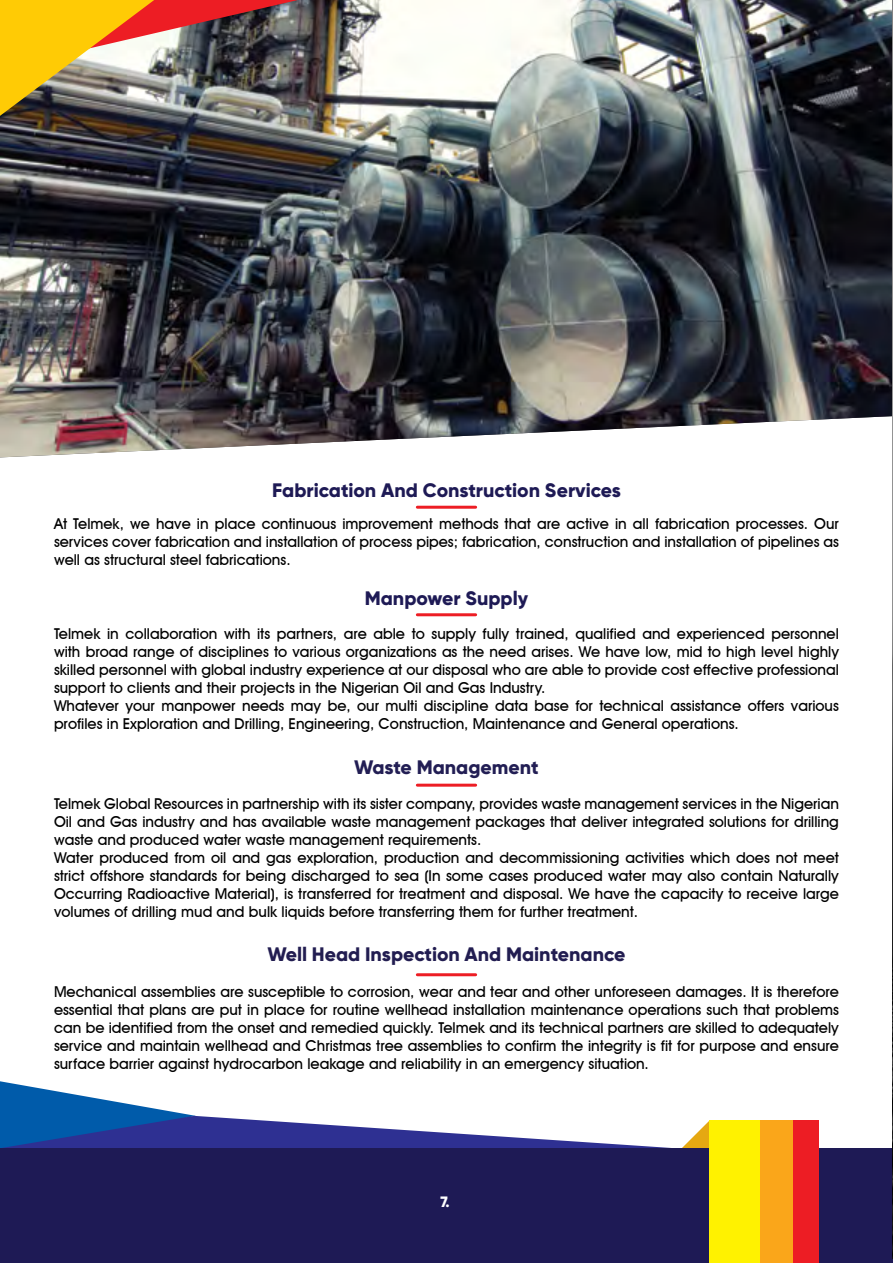
<style>
.page{position:relative;width:893px;height:1263px;background:#fff}
.page>*{position:absolute;margin:0;border:0;box-sizing:border-box;transform-origin:0 0}
.t1{font:800 19.5px "Gilroy";color:#1e1a55}
.t2{font:800 19.5px "Gilroy";color:#221d51}
.t3{font:800 19.5px "Gilroy";color:#221e54}
.t4{font:500 15px/18px "Avant Garde IT Cby BT";color:#000}
.t5{font:800 15px "Gilroy";color:#fff}
</style>
<div class="page">
<img style="left:0;top:0;width:892px;height:457px">
<svg style="left:0;top:1081px;width:715px;height:68px"></svg>
<div style="left:0;top:1149px;width:893px;height:114px;background:#1e1a55"></div>
<div style="left:768px;top:1121px;width:50px;height:142px;background:#ed1d24"></div>
<div style="left:742px;top:1121px;width:51px;height:142px;background:#faa61a"></div>
<div style="left:709px;top:1121px;width:51px;height:142px;background:#fff200"></div>
<hr style="left:417px;top:784px;width:59px;height:3px;background:#ed1d24">
<hr style="left:417px;top:973px;width:59px;height:3px;background:#ed1d24">
<img style="left:0;top:0;width:298px;height:116px">
<hr style="left:417px;top:506px;width:59px;height:3px;background:#ed1d24">
<hr style="left:417px;top:613px;width:59px;height:3px;background:#ed1d24">
<img style="left:892px;top:0;width:1px;height:1258px">
<h1 class="t1" style="left:272px;top:478px;width:350px">Fabrication And Construction Services</h1>
<p class="t4" style="left:54px;top:515px;width:786px;text-align:justify">At Telmek, we have in place continuous improvement methods that are active in all fabrication processes. Our services cover fabrication and installation of process pipes; fabrication, construction and installation of pipelines as well as structural steel fabrications.</p>
<h1 class="t1" style="left:365px;top:586px;width:165px">Manpower Supply</h1>
<p class="t4" style="left:54px;top:624px;width:786px">Telmek in collaboration with its partners, are able to supply fully trained, qualified and experienced personnel with broad range of disciplines to various organizations as the need arises. We have low, mid to high level highly skilled personnel with global industry experience at our disposal who are able to provide cost effective professional support to clients and their projects in the Nigerian Oil and Gas Industry.<br>Whatever your manpower needs may be, our multi discipline data base for technical assistance offers various profiles in Exploration and Drilling, Engineering, Construction, Maintenance and General operations.</p>
<h1 class="t3" style="left:354px;top:755px;width:186px">Waste Management</h1>
<p class="t4" style="left:54px;top:794px;width:786px">Telmek Global Resources in partnership with its sister company, provides waste management services in the Nigerian Oil and Gas industry and has available waste management packages that deliver integrated solutions for drilling waste and produced water waste management requirements.<br>Water produced from oil and gas exploration, production and decommissioning activities which does not meet strict offshore standards for being discharged to sea (In some cases produced water may also contain Naturally Occurring Radioactive Material), is transferred for treatment and disposal. We have the capacity to receive large volumes of drilling mud and bulk liquids before transferring them for further treatment.</p>
<h1 class="t2" style="left:268px;top:942px;width:359px">Well Head Inspection And Maintenance</h1>
<p class="t4" style="left:54px;top:983px;width:786px;text-align:justify">Mechanical assemblies are susceptible to corrosion, wear and tear and other unforeseen damages. It is therefore essential that plans are put in place for routine wellhead installation maintenance operations such that problems can be identified from the onset and remedied quickly. Telmek and its technical partners are skilled to adequately service and maintain wellhead and Christmas tree assemblies to confirm the integrity is fit for purpose and ensure surface barrier against hydrocarbon leakage and reliability in an emergency situation.</p>
<p class="t5" style="left:440px;top:1192px;width:11px">7.</p>
</div>
